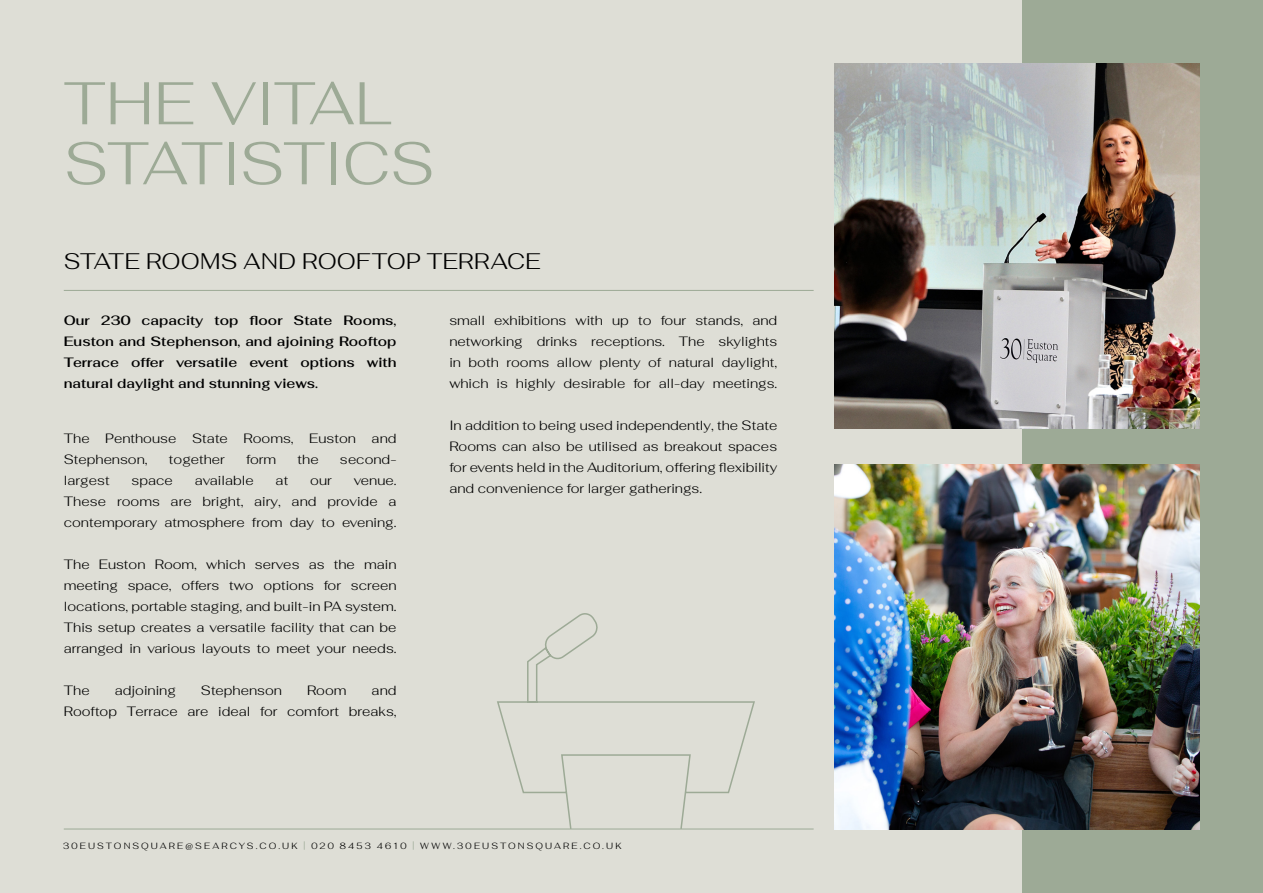
<style>
.page{position:relative;width:1263px;height:893px;background:#deded6}
.page>*{position:absolute;margin:0;border:0;box-sizing:border-box;transform-origin:0 0}
.t1{font:300 60px/60px "Fahkwang";letter-spacing:-.015em;color:#9daa96}
.t2{font:300 22.5px "Fahkwang";letter-spacing:.01em;color:#000}
.t3{font:300 13.5px/21px "Fahkwang";color:#000;text-align:justify}
.t4{font:600 13.5px/21px "Fahkwang";color:#000;text-align:justify}
.t5{font:300 9px "Fahkwang";letter-spacing:.235em;color:#000}
.s1{color:#9daa96}
</style>
<div class="page">
<div style="left:1023px;top:0;width:240px;height:893px;background:#9daa96"></div>
<hr style="left:64px;top:290px;width:750px;height:1px;background:#9daa96">
<img style="left:835px;top:64px;width:364px;height:364px">
<img style="left:835px;top:465px;width:364px;height:364px">
<hr style="left:64px;top:829px;width:750px;height:1px;background:#9daa96">
<svg style="left:496px;top:613px;width:260px;height:217px"></svg>
<p class="t1" style="left:64px;top:72px;width:373px">THE VITAL<br>STATISTICS</p>
<p class="t2" style="left:64px;top:242px;width:478px">STATE ROOMS AND ROOFTOP TERRACE</p>
<p class="t4" style="left:64px;top:310px;width:334px">Our 230 capacity top floor State Rooms, Euston and Stephenson, and ajoining Rooftop Terrace offer versatile event options with natural daylight and stunning views.</p>
<p class="t3" style="left:64px;top:428px;width:334px">The Penthouse State Rooms, Euston and<br>Stephenson,</p>
<p class="t3" style="left:169px;top:449px;width:58px">together</p>
<p class="t3" style="left:246px;top:449px;width:32px">form</p>
<p class="t3" style="left:298px;top:449px;width:23px">the</p>
<p class="t3" style="left:340px;top:449px;width:58px">second-</p>
<p class="t3" style="left:64px;top:470px;width:47px">largest</p>
<p class="t3" style="left:132px;top:470px;width:43px">space</p>
<p class="t3" style="left:195px;top:470px;width:61px">available</p>
<p class="t3" style="left:276px;top:470px;width:14px">at</p>
<p class="t3" style="left:310px;top:470px;width:23px">our</p>
<p class="t3" style="left:64px;top:470px;width:334px;text-indent:290px">venue.<br>These rooms are bright, airy, and provide a contemporary atmosphere from day to evening.</p>
<p class="t3" style="left:64px;top:554px;width:334px">The Euston Room, which serves as the main meeting space, offers two options for screen locations, portable staging, and built-in PA system.<br>This setup creates a versatile facility that can be arranged in various layouts to meet your needs.</p>
<p class="t3" style="left:64px;top:680px;width:27px">The</p>
<p class="t3" style="left:115px;top:680px;width:63px">adjoining</p>
<p class="t3" style="left:201px;top:680px;width:83px">Stephenson</p>
<p class="t3" style="left:307px;top:680px;width:41px">Room</p>
<p class="t3" style="left:64px;top:680px;width:334px;text-align:right">and<br>Rooftop Terrace are ideal for comfort breaks,</p>
<p class="t3" style="left:449px;top:310px;width:329px">small exhibitions with up to four stands, and networking drinks receptions. The skylights in both rooms allow plenty of natural daylight, which is highly desirable for all-day meetings.</p>
<p class="t3" style="left:449px;top:415px;width:329px">In addition to being used independently, the State Rooms can also be utilised as breakout spaces for events held in the Auditorium, offering flexibility and convenience for larger gatherings.</p>
<p class="t5" style="left:63px;top:838px;width:560px">30EUSTONSQUARE@SEARCYS.CO.UK <span class="s1">|</span> 020 8453 4610 <span class="s1">|</span> WWW.30EUSTONSQUARE.CO.UK</p>
</div>
